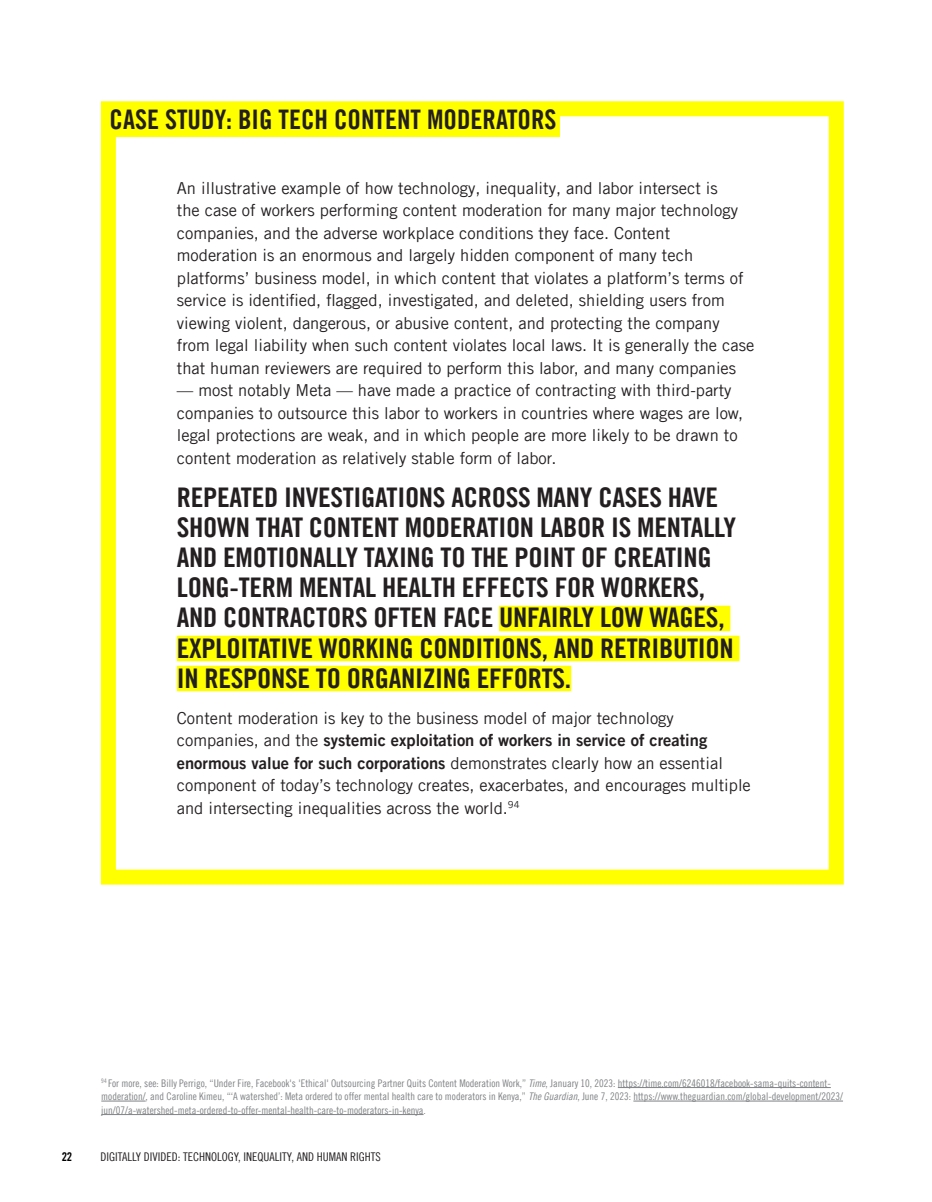
<style>
.page{position:relative;width:932px;height:1202px;background:#fff}
.page>*{position:absolute;margin:0;border:0;box-sizing:border-box;transform-origin:0 0}
.body_text{font:27px/30px "Amnesty Trade Gothic Bd Cn 20";letter-spacing:-.01em;color:#231f20;scale:1.05 1}
.Heading{font:27px "Amnesty Trade Gothic Bd Cn 20";color:#231f20}
.body_text-2{font:16.5px/22.5px "Amnesty Trade Gothic";color:#231f20}
.t1{font:12px "Amnesty Trade Gothic Cn 18";color:#231f20}
.t2{font:12px "Amnesty Trade Gothic Bd Cn 20";color:#000}
.Reference_Bottom{font:10.5px/13.5px "Amnesty Trade Gothic Cn 18";color:#808285}
.s1{font-family:"Amnesty Trade Gothic Bd 2"}
.s2{font-family:"Amnesty Trade Gothic Cn 18 Obl"}
</style>
<div class="page">
<hr style="left:618px;top:1087px;width:212px;height:1px;background:#808285">
<hr style="left:101px;top:1100px;width:45px;height:1px;background:#808285">
<hr style="left:633px;top:1100px;width:210px;height:1px;background:#808285">
<hr style="left:101px;top:1114px;width:322px;height:1px;background:#808285">
<div style="left:101px;top:101px;width:742px;height:783px;border:15px solid #ff0"></div>
<div style="left:106px;top:103px;width:454px;height:33px;background:#ff0"></div>
<div style="left:499px;top:605px;width:231px;height:26px;background:#ff0"></div>
<div style="left:177px;top:635px;width:562px;height:26px;background:#ff0"></div>
<div style="left:177px;top:665px;width:394px;height:26px;background:#ff0"></div>
<p class="Heading" style="left:109px;top:103px;width:448px">CASE STUDY: BIG TECH CONTENT MODERATORS</p>
<p class="body_text-2" style="left:177px;top:176px;width:579px">An illustrative example of how technology, inequality, and labor intersect is<br>the case of workers performing content moderation for many major technology companies, and the adverse workplace conditions they face. Content moderation is an enormous and largely hidden component of many tech platforms’ business model, in which content that violates a platform’s terms of service is identified, flagged, investigated, and deleted, shielding users from viewing violent, dangerous, or abusive content, and protecting the company from legal liability when such content violates local laws. It is generally the case that human reviewers are required to perform this labor, and many companies</p>
<p class="body_text-2" style="left:177px;top:379px;width:567px">— most notably Meta — have made a practice of contracting with third-party companies to outsource this labor to workers in countries where wages are low, legal protections are weak, and in which people are more likely to be drawn to content moderation as relatively stable form of labor.</p>
<p class="body_text" style="left:177px;top:482px;width:534px">REPEATED INVESTIGATIONS ACROSS MANY CASES HAVE SHOWN THAT CONTENT MODERATION LABOR IS MENTALLY AND EMOTIONALLY TAXING TO THE POINT OF CREATING LONG-TERM MENTAL HEALTH EFFECTS FOR WORKERS, AND CONTRACTORS OFTEN FACE UNFAIRLY LOW WAGES, EXPLOITATIVE WORKING CONDITIONS, AND RETRIBUTION IN RESPONSE TO ORGANIZING EFFORTS.</p>
<p class="body_text-2" style="left:177px;top:706px;width:575px">Content moderation is key to the business model of major technology companies, and the <span class="s1">systemic exploitation of workers in service of creating enormous value for such corporations</span> demonstrates clearly how an essential component of today’s technology creates, exacerbates, and encourages multiple and intersecting inequalities across the world.<sup>94</sup></p>
<p class="Reference_Bottom" style="left:101px;top:1075px;width:743px"><sup>94</sup> For more, see: Billy Perrigo, “Under Fire, Facebook's 'Ethical' Outsourcing Partner Quits Content Moderation Work,” <span class="s2">Time</span>, January 10, 2023: https://time.com/6246018/facebook-sama-quits-content&shy;moderation/, and Caroline Kimeu, “‘A watershed’: Meta ordered to offer mental health care to moderators in Kenya,” <span class="s2">The Guardian</span>, June 7, 2023: https://www.theguardian.com/global-development/2023/ jun/07/a-watershed-meta-ordered-to-offer-mental-health-care-to-moderators-in-kenya.</p>
<p class="t2" style="left:62px;top:1148px;width:12px">22</p>
<p class="t1" style="left:100px;top:1149px;width:282px">DIGITALLY DIVIDED: TECHNOLOGY, INEQUALITY, AND HUMAN RIGHTS</p>
</div>
